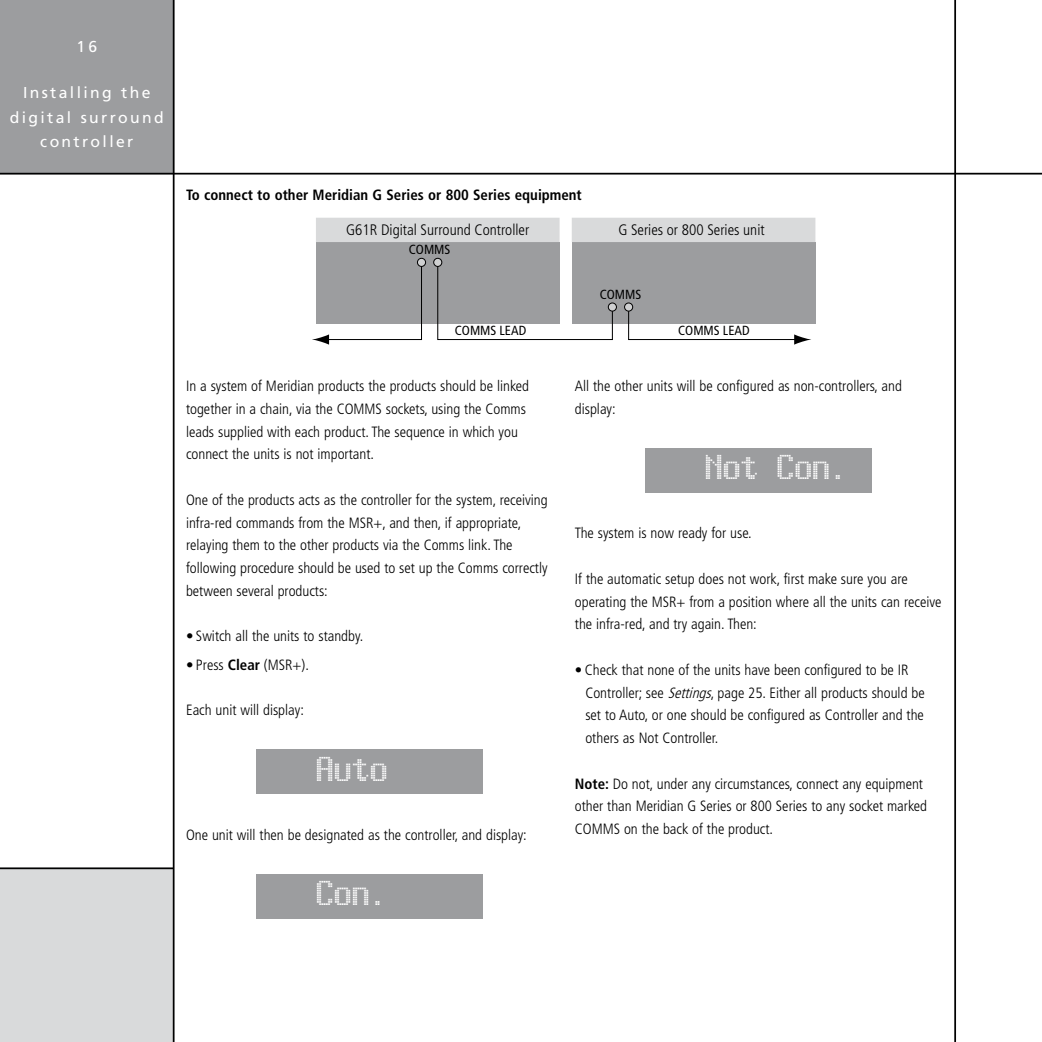
<style>
.page{position:relative;width:1042px;height:1042px;background:#fff}
.page>*{position:absolute;margin:0;border:0;box-sizing:border-box;transform-origin:0 0}
.t1{font:31.32px "G Series Large";color:#fff}
.t2{font:15.75px/24.5px "Frutiger";letter-spacing:.15em;color:#fff;text-align:center}
.t3{font:300 condensed 15.22px "Frutiger";color:#000}
.t4{font:300 condensed 14.88px/22.8px "Frutiger";color:#000}
.t5{font:700 condensed 14.88px "Frutiger";color:#000}
.t6{font:condensed 13.12px "Frutiger";color:#000}
.s1{font-weight:700}
.s2{font-style:italic}
</style>
<div class="page">
<div style="left:0;top:0;width:173px;height:173px;background:#9c9d9f"></div>
<div style="left:0;top:869px;width:173px;height:173px;background:#d9dadb"></div>
<div style="left:572px;top:242px;width:243px;height:81px;background:#9c9d9f"></div>
<div style="left:572px;top:218px;width:243px;height:24px;background:#d9dadb"></div>
<div style="left:316px;top:242px;width:243px;height:81px;background:#9c9d9f"></div>
<div style="left:316px;top:218px;width:243px;height:24px;background:#d9dadb"></div>
<svg style="left:437px;top:261px;width:176px;height:79px"></svg>
<svg style="left:627px;top:306px;width:184px;height:39px"></svg>
<svg style="left:312px;top:267px;width:110px;height:78px"></svg>
<div style="left:434px;top:258px;width:8px;height:8px;background:#cfd0d1;border-radius:50%"></div>
<div style="left:433px;top:258px;width:9px;height:9px;border:1px solid #000;border-radius:50%"></div>
<div style="left:417px;top:258px;width:8px;height:8px;background:#cfd0d1;border-radius:50%"></div>
<div style="left:417px;top:258px;width:9px;height:9px;border:1px solid #000;border-radius:50%"></div>
<div style="left:624px;top:303px;width:9px;height:8px;background:#cfd0d1;border-radius:50%"></div>
<div style="left:624px;top:303px;width:9px;height:8px;border:1px solid #000;border-radius:50%"></div>
<div style="left:608px;top:303px;width:8px;height:8px;background:#cfd0d1;border-radius:50%"></div>
<div style="left:608px;top:303px;width:9px;height:8px;border:1px solid #000;border-radius:50%"></div>
<div style="left:257px;top:749px;width:226px;height:45px;background:#9c9d9f"></div>
<div style="left:257px;top:874px;width:226px;height:45px;background:#9c9d9f"></div>
<div style="left:646px;top:448px;width:226px;height:45px;background:#9c9d9f"></div>
<hr style="left:173px;top:0;width:1px;height:1042px;background:#000">
<hr style="left:0;top:173px;width:1042px;height:1px;background:#000">
<hr style="left:954px;top:0;width:2px;height:1042px;background:#000">
<hr style="left:0;top:867px;width:174px;height:2px;background:#000">
<p class="t2" style="left:76px;top:34px;width:11px">16</p>
<p class="t2" style="left:10px;top:80px;width:156px">Installing the digital surround controller</p>
<p class="t5" style="left:186px;top:186px;width:397px">To connect to other Meridian G Series or 800 Series equipment</p>
<p class="t3" style="left:346px;top:221px;width:185px">G61R Digital Surround Controller</p>
<p class="t6" style="left:409px;top:242px;width:43px">COMMS</p>
<p class="t3" style="left:618px;top:221px;width:148px">G Series or 800 Series unit</p>
<p class="t6" style="left:600px;top:287px;width:43px">COMMS</p>
<p class="t6" style="left:455px;top:323px;width:73px">COMMS LEAD</p>
<p class="t6" style="left:678px;top:323px;width:73px">COMMS LEAD</p>
<p class="t4" style="left:186px;top:375px;width:344px">In a system of Meridian products the products should be linked together in a chain, via the COMMS sockets, using the Comms leads supplied with each product. The sequence in which you connect the units is not important.</p>
<p class="t4" style="left:186px;top:488px;width:363px">One of the products acts as the controller for the system, receiving infra-red commands from the MSR+, and then, if appropriate, relaying them to the other products via the Comms link. The following procedure should be used to set up the Comms correctly between several products:</p>
<p class="t4" style="left:186px;top:625px;width:179px">• Switch all the units to standby.</p>
<p class="t4" style="left:186px;top:653px;width:124px">• Press <span class="s1">Clear</span> (MSR+).</p>
<p class="t4" style="left:186px;top:699px;width:119px">Each unit will display:</p>
<h1 class="t1" style="left:317px;top:757px;width:73px">Auto</h1>
<p class="t4" style="left:186px;top:823px;width:342px">One unit will then be designated as the controller, and display:</p>
<h1 class="t1" style="left:317px;top:881px;width:73px">Con.</h1>
<p class="t4" style="left:575px;top:375px;width:328px">All the other units will be configured as non-controllers, and display:</p>
<h1 class="t1" style="left:706px;top:455px;width:145px">Not Con.</h1>
<p class="t4" style="left:575px;top:522px;width:178px">The system is now ready for use.</p>
<p class="t4" style="left:575px;top:567px;width:368px">If the automatic setup does not work, first make sure you are operating the MSR+ from a position where all the units can receive the infra-red, and try again. Then:</p>
<p class="t4" style="left:585px;top:658px;width:341px;text-indent:-10px">• Check that none of the units have been configured to be IR Controller; see <span class="s2">Settings</span>, page 25. Either all products should be set to Auto, or one should be configured as Controller and the others as Not Controller.</p>
<p class="t4" style="left:575px;top:772px;width:354px"><span class="s1">Note:</span> Do not, under any circumstances, connect any equipment other than Meridian G Series or 800 Series to any socket marked<br>COMMS on the back of the product.</p>
</div>
